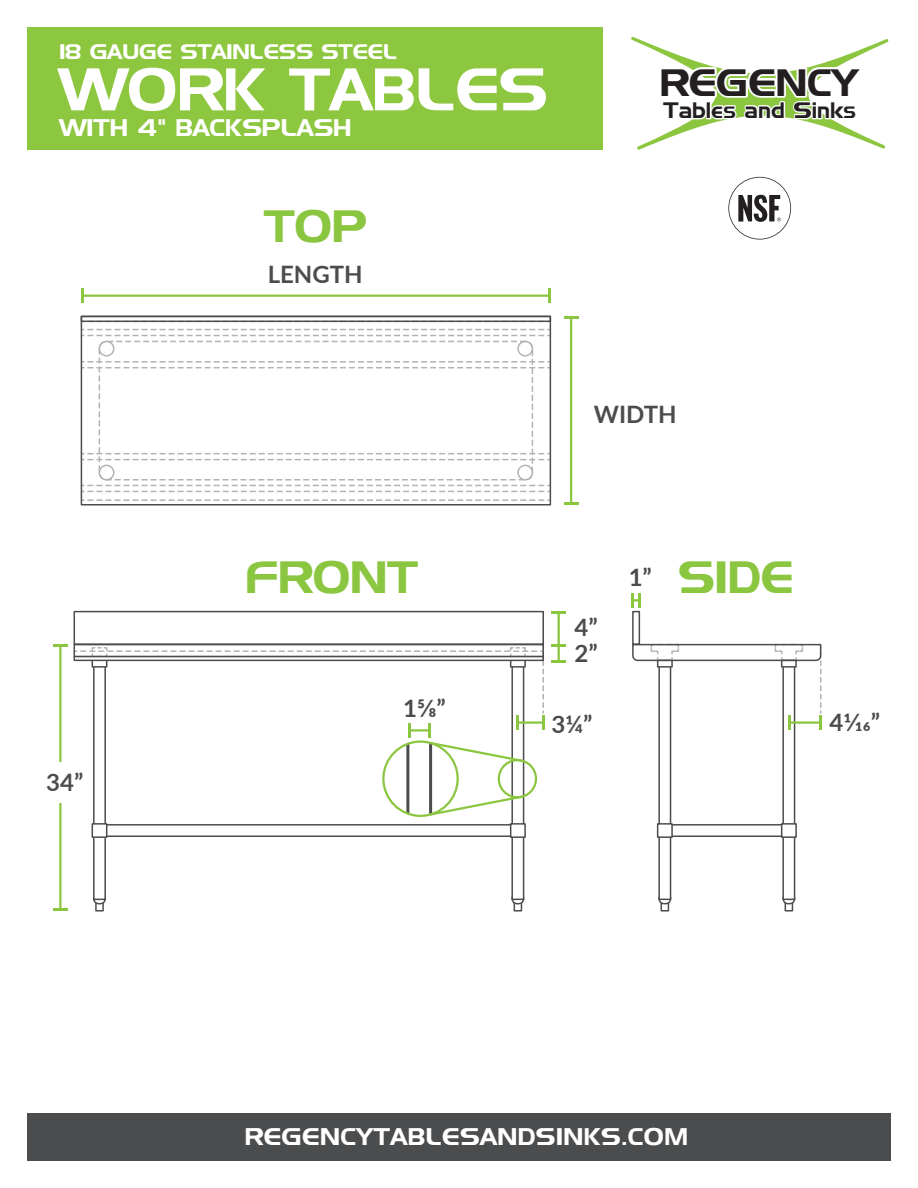
<style>
.page{position:relative;width:918px;height:1188px;background:#fff}
.page>*{position:absolute;margin:0;border:0;box-sizing:border-box;transform-origin:0 0}
.t1{font:60px "Denmark";color:#fff}
.t2{font:45px "Denmark";color:#8bc640}
.t3{font:37.95px "Denmark";color:#231f20}
.t4{font:700 24px "Lato";color:#4b4c4d}
.t5{font:24px "Denmark";letter-spacing:.02em;color:#fff}
.t6{font:24px "Denmark";color:#fff}
.t7{font:22.2px "Denmark";color:#231f20}
.t8{font:21px "Denmark";color:#fff}
</style>
<div class="page">
<div style="left:27px;top:27px;width:695px;height:122px;background:#8dc63f"></div>
<div style="left:603px;top:22px;width:288px;height:133px;background:#fff"></div>
<svg style="left:631px;top:36px;width:258px;height:113px"></svg>
<div style="left:27px;top:1113px;width:864px;height:48px;background:#4b4c4d"></div>
<hr style="left:59px;top:646px;width:3px;height:264px;background:#8bc640">
<svg style="left:53px;top:645px;width:15px;height:2px"></svg>
<svg style="left:53px;top:909px;width:15px;height:2px"></svg>
<div style="left:95px;top:896px;width:9px;height:16px;border:2px solid #4b4c4d"></div>
<svg style="left:93px;top:900px;width:13px;height:5px"></svg>
<div style="left:102px;top:824px;width:415px;height:13px;background:#fff;border:2px solid #4b4c4d"></div>
<div style="left:94px;top:665px;width:11px;height:234px;background:#fff"></div>
<div style="left:93px;top:665px;width:13px;height:235px;border:2px solid #4b4c4d"></div>
<div style="left:92px;top:824px;width:15px;height:13px;background:#fff"></div>
<div style="left:92px;top:823px;width:15px;height:15px;border:2px solid #4b4c4d"></div>
<div style="left:514px;top:896px;width:8px;height:16px;border:2px solid #4b4c4d"></div>
<svg style="left:511px;top:896px;width:14px;height:9px"></svg>
<div style="left:512px;top:665px;width:12px;height:234px;background:#fff"></div>
<div style="left:511px;top:665px;width:13px;height:235px;border:2px solid #4b4c4d"></div>
<hr style="left:429px;top:743px;width:3px;height:71px;background:#4b4c4d">
<hr style="left:406px;top:743px;width:3px;height:71px;background:#4b4c4d">
<div style="left:511px;top:824px;width:14px;height:13px;background:#fff"></div>
<div style="left:510px;top:823px;width:16px;height:15px;border:2px solid #4b4c4d"></div>
<div style="left:664px;top:824px;width:124px;height:13px;border:2px solid #4b4c4d"></div>
<div style="left:785px;top:896px;width:8px;height:16px;border:2px solid #4b4c4d"></div>
<svg style="left:782px;top:896px;width:14px;height:9px"></svg>
<div style="left:783px;top:665px;width:12px;height:234px;background:#fff"></div>
<div style="left:782px;top:665px;width:13px;height:235px;border:2px solid #4b4c4d"></div>
<div style="left:782px;top:824px;width:14px;height:13px;background:#fff"></div>
<div style="left:781px;top:823px;width:16px;height:15px;border:2px solid #4b4c4d"></div>
<div style="left:661px;top:896px;width:8px;height:16px;border:2px solid #4b4c4d"></div>
<svg style="left:658px;top:896px;width:14px;height:9px"></svg>
<div style="left:659px;top:665px;width:12px;height:234px;background:#fff"></div>
<div style="left:658px;top:665px;width:13px;height:235px;border:2px solid #4b4c4d"></div>
<div style="left:658px;top:824px;width:14px;height:13px;background:#fff"></div>
<div style="left:657px;top:823px;width:16px;height:15px;border:2px solid #4b4c4d"></div>
<div style="left:40px;top:762px;width:48px;height:41px;background:#fff"></div>
<div style="left:99px;top:341px;width:434px;height:139px;border:2px dashed #b2b3b7;border-radius:7px"></div>
<div style="left:99px;top:341px;width:15px;height:16px;border:2px solid #b2b3b7;border-radius:50%"></div>
<div style="left:517px;top:341px;width:16px;height:16px;border:2px solid #b2b3b7;border-radius:50%"></div>
<div style="left:99px;top:465px;width:15px;height:15px;border:2px solid #b2b3b7;border-radius:50%"></div>
<div style="left:517px;top:465px;width:16px;height:15px;border:2px solid #b2b3b7;border-radius:50%"></div>
<hr style="left:570px;top:318px;width:2px;height:186px;background:#8bc640">
<hr style="left:564px;top:316px;width:14px;height:3px;background:#8bc640">
<svg style="left:564px;top:503px;width:14px;height:2px"></svg>
<hr style="left:83px;top:295px;width:466px;height:2px;background:#8bc640">
<svg style="left:548px;top:288px;width:2px;height:15px"></svg>
<hr style="left:81px;top:288px;width:3px;height:15px;background:#8bc640">
<hr style="left:558px;top:613px;width:2px;height:33px;background:#8bc640">
<svg style="left:551px;top:612px;width:15px;height:2px"></svg>
<svg style="left:551px;top:645px;width:15px;height:17px"></svg>
<svg style="left:631px;top:593px;width:7px;height:15px"></svg>
<hr style="left:638px;top:593px;width:3px;height:15px;background:#8bc640">
<svg style="left:84px;top:361px;width:464px;height:7px"></svg>
<svg style="left:84px;top:329px;width:464px;height:7px"></svg>
<svg style="left:84px;top:453px;width:464px;height:7px"></svg>
<svg style="left:84px;top:499px;width:464px;height:2px"></svg>
<svg style="left:84px;top:485px;width:464px;height:7px"></svg>
<div style="left:81px;top:316px;width:470px;height:190px;border:2px solid #4b4c4d"></div>
<div style="left:74px;top:611px;width:470px;height:34px;border:2px solid #4b4c4d"></div>
<div style="left:632px;top:611px;width:8px;height:34px;border:2px solid #4b4c4d"></div>
<div style="left:81px;top:316px;width:470px;height:6px;border:2px solid #4b4c4d"></div>
<svg style="left:632px;top:643px;width:190px;height:87px"></svg>
<div style="left:498px;top:759px;width:39px;height:39px;border:2px solid #8bc640;border-radius:50%"></div>
<div style="left:382px;top:740px;width:77px;height:77px;border:2px solid #8bc640;border-radius:50%"></div>
<svg style="left:74px;top:646px;width:470px;height:117px"></svg>
<svg style="left:427px;top:794px;width:98px;height:23px"></svg>
<svg style="left:728px;top:177px;width:63px;height:63px"></svg>
<p class="t8" style="left:59px;top:39px;width:339px">18 GAUGE STAINLESS STEEL</p>
<p class="t1" style="left:59px;top:53px;width:490px">WORK TABLES</p>
<p class="t6" style="left:59px;top:113px;width:294px">WITH 4" BACKSPLASH</p>
<p class="t2" style="left:264px;top:200px;width:105px">TOP</p>
<p class="t4" style="left:268px;top:257px;width:97px">LENGTH</p>
<p class="t3" style="left:660px;top:60px;width:200px">REGENCY</p>
<p class="t7" style="left:664px;top:97px;width:194px">Tables and Sinks</p>
<p class="t4" style="left:594px;top:397px;width:84px">WIDTH</p>
<p class="t2" style="left:245px;top:550px;width:174px">FRONT</p>
<p class="t4" style="left:574px;top:610px;width:25px">4”</p>
<p class="t4" style="left:574px;top:636px;width:25px">2”</p>
<p class="t4" style="left:629px;top:560px;width:25px">1”</p>
<p class="t2" style="left:678px;top:550px;width:117px">SIDE</p>
<p class="t4" style="left:46px;top:765px;width:39px">34”</p>
<p class="t4" style="left:403px;top:691px;width:44px">15⁄8”</p>
<p class="t4" style="left:552px;top:707px;width:43px">3¼”</p>
<p class="t4" style="left:829px;top:705px;width:52px">41⁄16”</p>
<p class="t5" style="left:245px;top:1122px;width:445px">REGENCYTABLESANDSINKS.COM</p>
</div>
